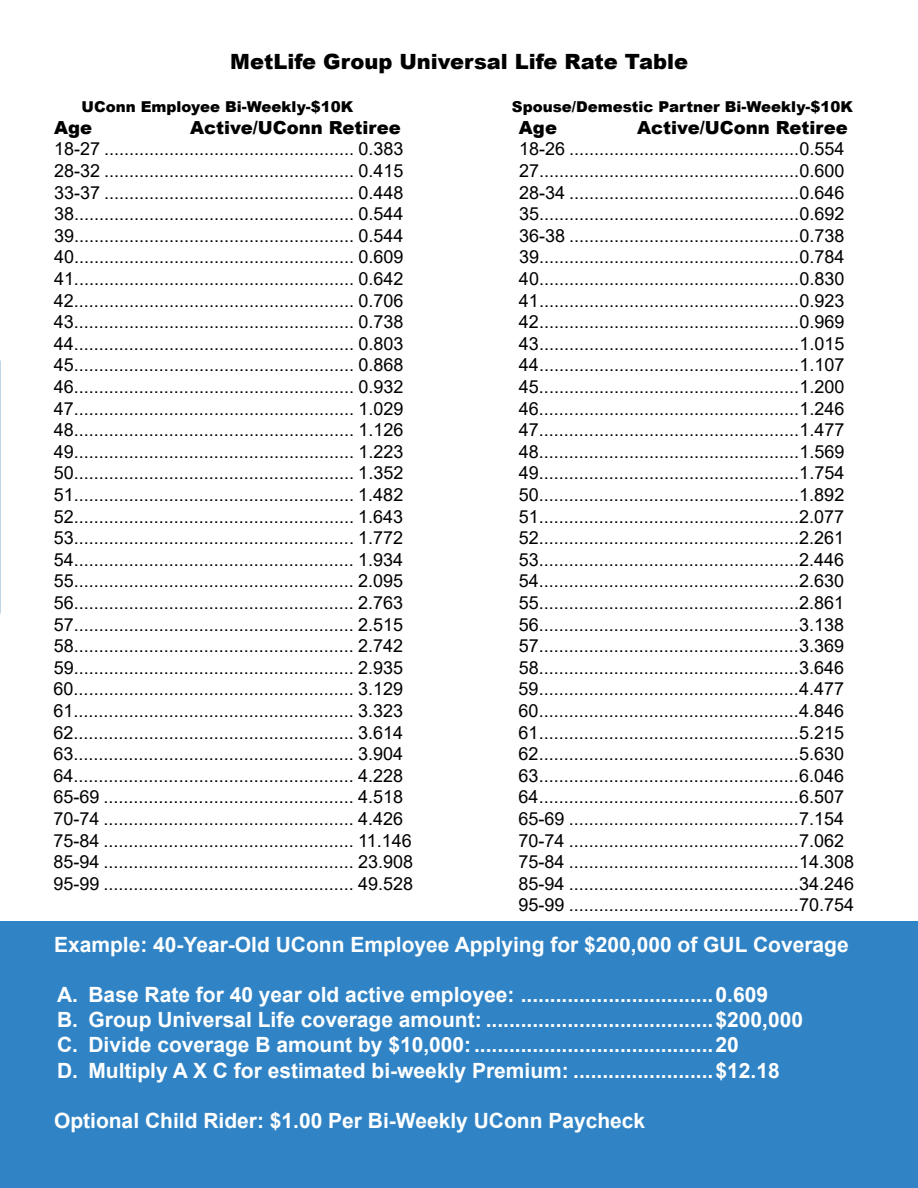
<style>
.page{position:relative;width:918px;height:1188px;background:#fff}
.page>*{position:absolute;margin:0;border:0;box-sizing:border-box;transform-origin:0 0}
.t1{font:700 21px/25.2px "Arial";color:#fff}
.t2{font:900 21px "Arial";color:#000}
.t3{font:18px/21.6px "Arial";color:#000}
.t4{font:900 18px "Arial";color:#000}
.t5{font:900 15px "Arial";color:#000}
</style>
<div class="page">
<div style="left:0;top:921px;width:918px;height:267px;background:#3084c6"></div>
<p class="t2" style="left:230px;top:46px;width:460px">MetLife Group Universal Life Rate Table</p>
<p class="t5" style="left:82px;top:96px;width:273px">UConn Employee Bi-Weekly-$10K</p>
<p class="t5" style="left:512px;top:96px;width:343px">Spouse/Demestic Partner Bi-Weekly-$10K</p>
<p class="t4" style="left:54px;top:114px;width:40px">Age</p>
<p class="t4" style="left:190px;top:114px;width:212px">Active/UConn Retiree</p>
<p class="t4" style="left:519px;top:114px;width:40px">Age</p>
<p class="t4" style="left:637px;top:114px;width:212px">Active/UConn Retiree</p>
<p class="t3" style="left:54px;top:138px;width:351px">18-27 .................................................. 0.383</p>
<p class="t3" style="left:519px;top:138px;width:327px">18-26 ..............................................0.554</p>
<p class="t3" style="left:54px;top:160px;width:351px">28-32 .................................................. 0.415</p>
<p class="t3" style="left:519px;top:160px;width:327px">27....................................................0.600</p>
<p class="t3" style="left:54px;top:181px;width:351px">33-37 .................................................. 0.448</p>
<p class="t3" style="left:519px;top:181px;width:327px">28-34 ..............................................0.646</p>
<p class="t3" style="left:54px;top:203px;width:351px">38........................................................ 0.544</p>
<p class="t3" style="left:519px;top:203px;width:327px">35....................................................0.692</p>
<p class="t3" style="left:54px;top:225px;width:351px">39........................................................ 0.544</p>
<p class="t3" style="left:519px;top:225px;width:327px">36-38 ..............................................0.738</p>
<p class="t3" style="left:54px;top:246px;width:351px">40........................................................ 0.609</p>
<p class="t3" style="left:519px;top:246px;width:327px">39....................................................0.784</p>
<p class="t3" style="left:54px;top:268px;width:351px">41........................................................ 0.642</p>
<p class="t3" style="left:519px;top:268px;width:327px">40....................................................0.830</p>
<p class="t3" style="left:54px;top:289px;width:351px">42........................................................ 0.706</p>
<p class="t3" style="left:519px;top:289px;width:327px">41....................................................0.923</p>
<p class="t3" style="left:54px;top:311px;width:351px">43........................................................ 0.738</p>
<p class="t3" style="left:519px;top:311px;width:327px">42....................................................0.969</p>
<p class="t3" style="left:54px;top:333px;width:351px">44........................................................ 0.803</p>
<p class="t3" style="left:519px;top:333px;width:327px">43....................................................1.015</p>
<p class="t3" style="left:54px;top:354px;width:351px">45........................................................ 0.868</p>
<p class="t3" style="left:519px;top:354px;width:327px">44....................................................1.107</p>
<p class="t3" style="left:54px;top:376px;width:351px">46........................................................ 0.932</p>
<p class="t3" style="left:519px;top:376px;width:327px">45....................................................1.200</p>
<p class="t3" style="left:54px;top:397px;width:351px">47........................................................ 1.029</p>
<p class="t3" style="left:519px;top:397px;width:327px">46....................................................1.246</p>
<p class="t3" style="left:54px;top:419px;width:351px">48........................................................ 1.126</p>
<p class="t3" style="left:519px;top:419px;width:327px">47....................................................1.477</p>
<p class="t3" style="left:54px;top:441px;width:351px">49........................................................ 1.223</p>
<p class="t3" style="left:519px;top:441px;width:327px">48....................................................1.569</p>
<p class="t3" style="left:54px;top:462px;width:351px">50........................................................ 1.352</p>
<p class="t3" style="left:519px;top:462px;width:327px">49....................................................1.754</p>
<p class="t3" style="left:54px;top:484px;width:351px">51........................................................ 1.482</p>
<p class="t3" style="left:519px;top:484px;width:327px">50....................................................1.892</p>
<p class="t3" style="left:54px;top:505px;width:351px">52........................................................ 1.643</p>
<p class="t3" style="left:519px;top:505px;width:327px">51....................................................2.077</p>
<p class="t3" style="left:54px;top:527px;width:351px">53........................................................ 1.772</p>
<p class="t3" style="left:519px;top:527px;width:327px">52....................................................2.261</p>
<p class="t3" style="left:54px;top:549px;width:351px">54........................................................ 1.934</p>
<p class="t3" style="left:519px;top:549px;width:327px">53....................................................2.446</p>
<p class="t3" style="left:54px;top:570px;width:351px">55........................................................ 2.095</p>
<p class="t3" style="left:519px;top:570px;width:327px">54....................................................2.630</p>
<p class="t3" style="left:54px;top:592px;width:351px">56........................................................ 2.763</p>
<p class="t3" style="left:519px;top:592px;width:327px">55....................................................2.861</p>
<p class="t3" style="left:54px;top:613px;width:351px">57........................................................ 2.515</p>
<p class="t3" style="left:519px;top:613px;width:327px">56....................................................3.138</p>
<p class="t3" style="left:54px;top:635px;width:351px">58........................................................ 2.742</p>
<p class="t3" style="left:519px;top:635px;width:327px">57....................................................3.369</p>
<p class="t3" style="left:54px;top:657px;width:351px">59........................................................ 2.935</p>
<p class="t3" style="left:519px;top:657px;width:327px">58....................................................3.646</p>
<p class="t3" style="left:54px;top:678px;width:351px">60........................................................ 3.129</p>
<p class="t3" style="left:519px;top:678px;width:327px">59....................................................4.477</p>
<p class="t3" style="left:54px;top:700px;width:351px">61........................................................ 3.323</p>
<p class="t3" style="left:519px;top:700px;width:327px">60....................................................4.846</p>
<p class="t3" style="left:54px;top:721px;width:351px">62........................................................ 3.614</p>
<p class="t3" style="left:519px;top:721px;width:327px">61....................................................5.215</p>
<p class="t3" style="left:54px;top:743px;width:351px">63........................................................ 3.904</p>
<p class="t3" style="left:519px;top:743px;width:327px">62....................................................5.630</p>
<p class="t3" style="left:54px;top:765px;width:351px">64........................................................ 4.228</p>
<p class="t3" style="left:519px;top:765px;width:327px">63....................................................6.046</p>
<p class="t3" style="left:54px;top:786px;width:351px">65-69 .................................................. 4.518</p>
<p class="t3" style="left:519px;top:786px;width:327px">64....................................................6.507</p>
<p class="t3" style="left:54px;top:808px;width:351px">70-74 .................................................. 4.426</p>
<p class="t3" style="left:519px;top:808px;width:327px">65-69 ..............................................7.154</p>
<p class="t3" style="left:54px;top:829px;width:360px">75-84 .................................................. 11.146</p>
<p class="t3" style="left:519px;top:829px;width:327px">70-74 ..............................................7.062</p>
<p class="t3" style="left:54px;top:851px;width:361px">85-94 .................................................. 23.908</p>
<p class="t3" style="left:519px;top:851px;width:337px">75-84 ..............................................14.308</p>
<p class="t3" style="left:54px;top:873px;width:361px">95-99 .................................................. 49.528</p>
<p class="t3" style="left:519px;top:873px;width:337px">85-94 ..............................................34.246<br>95-99 ..............................................70.754</p>
<p class="t1" style="left:54px;top:932px;width:796px">Example: 40-Year-Old UConn Employee Applying for $200,000 of GUL Coverage</p>
<p class="t1" style="left:57px;top:982px;width:748px">A. Base Rate for 40 year old active employee: .................................0.609<br>B. Group Universal Life coverage amount: .......................................$200,000<br>C. Divide coverage B amount by $10,000:.........................................20<br>D. Multiply A X C for estimated bi-weekly Premium: ........................$12.18</p>
<p class="t1" style="left:54px;top:1108px;width:593px">Optional Child Rider: $1.00 Per Bi-Weekly UConn Paycheck</p>
</div>
